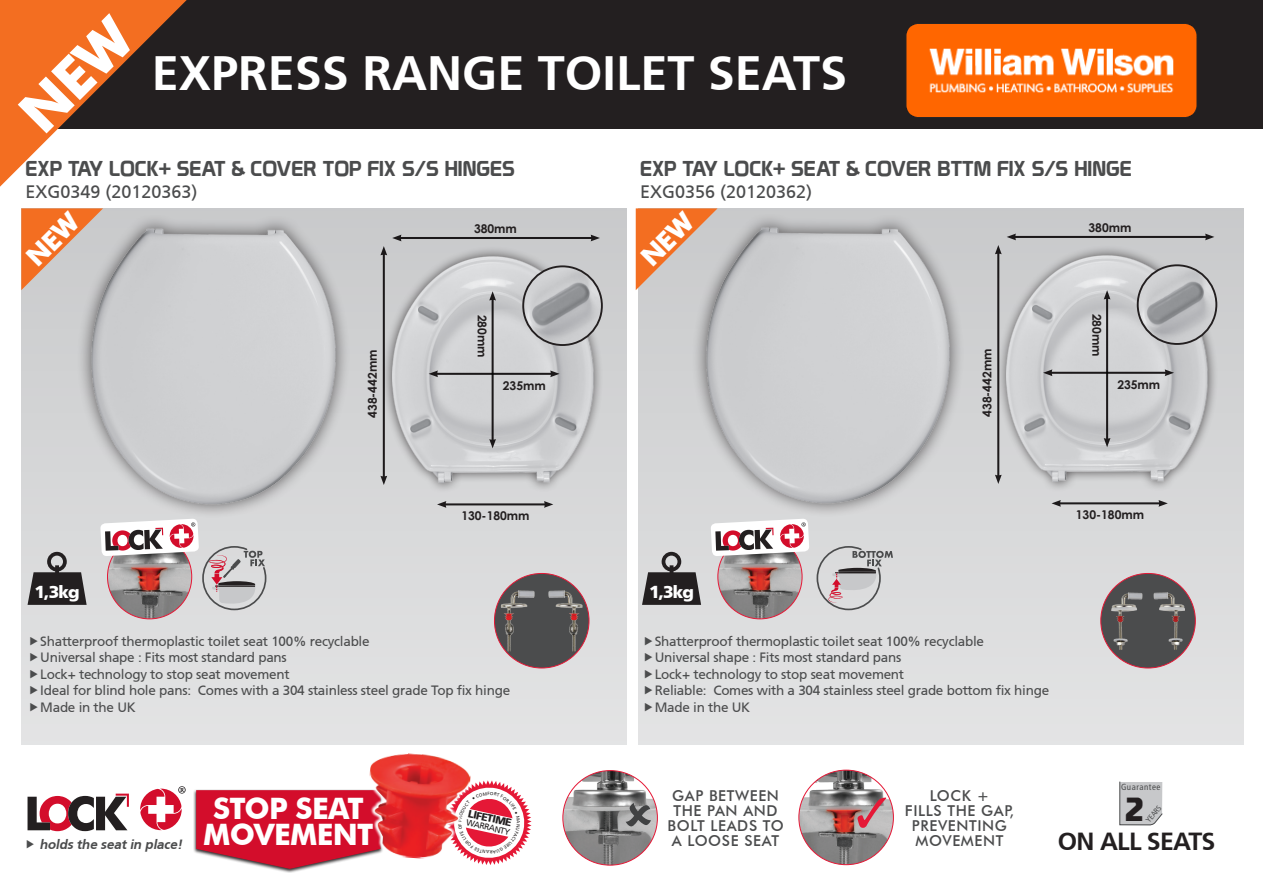
<style>
.page{position:relative;width:1263px;height:893px;background:#fff}
.page>*{position:absolute;margin:0;border:0;box-sizing:border-box;transform-origin:0 0}
.t1{font:700 48.15px "Frutiger CE";color:#fff}
.t2{font:31.95px "Sports EA Sports";color:#231f20;scale:1.08 1}
.t3{font:700 29.55px "Futura BT";letter-spacing:-.025em;color:#fff}
.t4{font:700 24.75px "Frutiger CE";letter-spacing:-.03em;color:#231f20}
.t5{font:21px "Prototype";color:#4b4c4d}
.t6{font:18px "Frutiger CE";color:#4b4c4d}
.t7{font:900 17.25px "Frutiger CE";letter-spacing:-.05em;color:#fff}
.t8{font:500 15px/15px "Futura BT";letter-spacing:.04em;color:#4b4c4d;text-align:center}
.t9{font:13.5px "Frutiger CE";letter-spacing:-.02em;color:#4b4c4d}
.t10{font:italic 700 13.35px "Frutiger CE";color:#4b4c4d}
.t11{font:700 12px "Century Gothic";color:#231f20}
.t12{font:900 10.5px "Frutiger";color:#231f20}
.t13{font:condensed 8.85px "Frutiger LT";letter-spacing:.06em;color:#4b4c4d}
.t14{font:8.55px "Frutiger CE";color:#231f20}
.t15{font:condensed 7.8px "Frutiger LT";color:#4b4c4d}
</style>
<div class="page">
<div style="left:638px;top:208px;width:606px;height:537px;background:linear-gradient(to bottom,#c8c9cb,#e3e3e4)"></div>
<div style="left:21px;top:208px;width:606px;height:537px;background:linear-gradient(to bottom,#c8c9cb,#e3e4e4)"></div>
<div style="left:0;top:0;width:1263px;height:129px;background:#231f20"></div>
<img style="left:906px;top:24px;width:291px;height:93px">
<svg style="left:28px;top:552px;width:59px;height:53px;background:#686667"></svg>
<img style="left:563px;top:771px;width:94px;height:94px;border-radius:47px">
<svg style="left:1119px;top:781px;width:44px;height:45px;background:#c5c6c8"></svg>
<div style="left:193px;top:789px;width:190px;height:84px;background:#231f20;opacity:.93"></div>
<svg style="left:28px;top:794px;width:101px;height:37px"></svg>
<svg style="left:140px;top:786px;width:46px;height:44px"></svg>
<img style="left:799px;top:770px;width:94px;height:95px;border-radius:47px">
<svg style="left:626px;top:803px;width:25px;height:23px"></svg>
<svg style="left:857px;top:797px;width:29px;height:31px"></svg>
<div style="left:382px;top:246px;width:221px;height:247px;background:#231f20;opacity:.75"></div>
<img style="left:392px;top:257px;width:201px;height:226px">
<img style="left:523px;top:266px;width:79px;height:79px;border-radius:39px">
<div style="left:522px;top:265px;width:81px;height:81px;border:2px solid #231f20;border-radius:50%"></div>
<hr style="left:492px;top:299px;width:2px;height:142px;background:#231f20">
<svg style="left:489px;top:291px;width:7px;height:10px"></svg>
<svg style="left:489px;top:439px;width:7px;height:9px"></svg>
<hr style="left:436px;top:373px;width:116px;height:2px;background:#231f20">
<svg style="left:429px;top:370px;width:9px;height:7px"></svg>
<svg style="left:550px;top:370px;width:9px;height:7px"></svg>
<hr style="left:445px;top:503px;width:100px;height:2px;background:#231f20">
<svg style="left:437px;top:501px;width:9px;height:7px"></svg>
<svg style="left:544px;top:501px;width:9px;height:7px"></svg>
<hr style="left:383px;top:254px;width:2px;height:223px;background:#231f20">
<svg style="left:380px;top:476px;width:7px;height:9px"></svg>
<hr style="left:400px;top:237px;width:192px;height:2px;background:#231f20">
<svg style="left:380px;top:235px;width:21px;height:20px"></svg>
<svg style="left:591px;top:235px;width:9px;height:6px"></svg>
<div style="left:77px;top:214px;width:273px;height:305px;background:#cdcecf"></div>
<img style="left:85px;top:218px;width:255px;height:303px">
<svg style="left:642px;top:552px;width:59px;height:53px;background:#686667"></svg>
<svg style="left:816px;top:545px;width:77px;height:66px;background:#c3c0c2"></svg>
<div style="left:996px;top:245px;width:222px;height:247px;background:#231f20;opacity:.75"></div>
<img style="left:1007px;top:256px;width:201px;height:226px">
<img style="left:1138px;top:265px;width:78px;height:79px;border-radius:39px">
<div style="left:1137px;top:264px;width:80px;height:81px;border:2px solid #231f20;border-radius:50%"></div>
<hr style="left:1106px;top:298px;width:2px;height:141px;background:#231f20">
<svg style="left:1104px;top:290px;width:6px;height:9px"></svg>
<svg style="left:1104px;top:438px;width:6px;height:9px"></svg>
<hr style="left:1051px;top:372px;width:115px;height:2px;background:#231f20">
<svg style="left:1043px;top:369px;width:9px;height:7px"></svg>
<svg style="left:1165px;top:369px;width:9px;height:7px"></svg>
<hr style="left:1059px;top:502px;width:101px;height:2px;background:#231f20">
<svg style="left:1051px;top:500px;width:10px;height:7px"></svg>
<svg style="left:1158px;top:500px;width:10px;height:7px"></svg>
<hr style="left:997px;top:253px;width:2px;height:223px;background:#231f20">
<svg style="left:995px;top:475px;width:7px;height:9px"></svg>
<hr style="left:1014px;top:236px;width:192px;height:2px;background:#231f20">
<svg style="left:995px;top:234px;width:21px;height:20px"></svg>
<svg style="left:1205px;top:234px;width:9px;height:6px"></svg>
<div style="left:691px;top:213px;width:273px;height:305px;background:#cdcecf"></div>
<img style="left:699px;top:217px;width:255px;height:303px">
<img style="left:718px;top:535px;width:84px;height:84px;border-radius:42px">
<svg style="left:710px;top:518px;width:99px;height:38px"></svg>
<img style="left:107px;top:535px;width:85px;height:84px;border-radius:42px">
<svg style="left:100px;top:518px;width:167px;height:93px;background:#bfb1b2"></svg>
<div style="left:494px;top:573px;width:95px;height:95px;background:#4b4c4d;border-radius:50%"></div>
<img style="left:501px;top:590px;width:82px;height:61px">
<div style="left:1101px;top:573px;width:94px;height:95px;background:#4b4c4d;border-radius:50%"></div>
<img style="left:1111px;top:592px;width:74px;height:57px">
<svg style="left:30px;top:637px;width:8px;height:8px"></svg>
<svg style="left:30px;top:653px;width:8px;height:9px"></svg>
<svg style="left:30px;top:670px;width:8px;height:8px"></svg>
<svg style="left:30px;top:686px;width:8px;height:9px"></svg>
<svg style="left:30px;top:703px;width:8px;height:8px"></svg>
<svg style="left:645px;top:637px;width:7px;height:8px"></svg>
<svg style="left:645px;top:653px;width:7px;height:9px"></svg>
<svg style="left:645px;top:670px;width:7px;height:8px"></svg>
<svg style="left:645px;top:686px;width:7px;height:9px"></svg>
<svg style="left:645px;top:703px;width:7px;height:8px"></svg>
<svg style="left:21px;top:208px;width:82px;height:82px"></svg>
<svg style="left:196px;top:753px;width:335px;height:116px"></svg>
<svg style="left:0;top:0;width:187px;height:187px"></svg>
<svg style="left:636px;top:208px;width:81px;height:82px"></svg>
<h1 class="t1" style="left:152px;top:45px;width:697px">EXPRESS RANGE TOILET SEATS</h1>
<p class="t5" style="left:26px;top:156px;width:491px">EXP TAY LOCK+ SEAT &amp; COVER TOP FIX S/S HINGES</p>
<p class="t6" style="left:26px;top:181px;width:174px">EXG0349 (20120363)</p>
<p class="t5" style="left:640px;top:156px;width:493px">EXP TAY LOCK+ SEAT &amp; COVER BTTM FIX S/S HINGE</p>
<p class="t6" style="left:640px;top:181px;width:174px">EXG0356 (20120362)</p>
<p class="t11" style="left:474px;top:220px;width:44px">380mm</p>
<p class="t11" style="left:1088px;top:219px;width:44px">380mm</p>
<p class="t11" style="left:363px;top:418px;width:70px;rotate:-90deg">438-442mm</p>
<p class="t11" style="left:491px;top:315px;width:44px;rotate:90deg">280mm</p>
<p class="t11" style="left:503px;top:376px;width:44px">235mm</p>
<p class="t11" style="left:978px;top:417px;width:70px;rotate:-90deg">438-442mm</p>
<p class="t11" style="left:1106px;top:314px;width:44px;rotate:90deg">280mm</p>
<p class="t11" style="left:1117px;top:375px;width:44px">235mm</p>
<p class="t11" style="left:461px;top:507px;width:70px">130-180mm</p>
<p class="t11" style="left:1076px;top:506px;width:70px">130-180mm</p>
<p class="t7" style="left:35px;top:581px;width:47px">1,3kg</p>
<p class="t7" style="left:649px;top:581px;width:47px">1,3kg</p>
<p class="t9" style="left:40px;top:633px;width:331px">Shatterproof thermoplastic toilet seat 100% recyclable</p>
<p class="t9" style="left:40px;top:650px;width:248px">Universal shape : Fits most standard pans</p>
<p class="t9" style="left:40px;top:666px;width:251px">Lock+ technology to stop seat movement</p>
<p class="t9" style="left:40px;top:683px;width:471px">Ideal for blind hole pans: Comes with a 304 stainless steel grade Top fix hinge</p>
<p class="t9" style="left:40px;top:699px;width:97px">Made in the UK</p>
<p class="t9" style="left:655px;top:633px;width:331px">Shatterproof thermoplastic toilet seat 100% recyclable</p>
<p class="t9" style="left:655px;top:650px;width:248px">Universal shape : Fits most standard pans</p>
<p class="t9" style="left:655px;top:666px;width:251px">Lock+ technology to stop seat movement</p>
<p class="t9" style="left:655px;top:683px;width:396px">Reliable: Comes with a 304 stainless steel grade bottom fix hinge</p>
<p class="t9" style="left:655px;top:699px;width:97px">Made in the UK</p>
<h3 class="t3" style="left:213px;top:790px;width:152px">STOP SEAT</h3>
<p class="t10" style="left:39px;top:837px;width:336px">holds the seatin place! <sup>M</sup> <sup>OV</sup> <sup>E</sup> <sup>M</sup> <sup>E</sup> <sup>N</sup> <sup>T</sup></p>
<p class="t12" style="left:470px;top:807px;width:46px;rotate:12deg">LIFETIME</p>
<p class="t14" style="left:467px;top:818px;width:46px;rotate:12deg">WARRANTY</p>
<p class="t8" style="left:667px;top:788px;width:118px">GAP BETWEEN<br>THE PAN AND<br>BOLT LEADS TO<br>A LOOSE SEAT</p>
<p class="t8" style="left:905px;top:788px;width:111px">LOCK +<br>FILLS THE GAP,<br>PREVENTING<br>MOVEMENT</p>
<p class="t13" style="left:1121px;top:782px;width:41px">Guarantee</p>
<p class="t15" style="left:1144px;top:819px;width:21px;rotate:-51deg">YEARS</p>
<h2 class="t2" style="left:1125px;top:791px;width:19px">2</h2>
<h3 class="t4" style="left:1058px;top:826px;width:159px">ON ALL SEATS</h3>
</div>
